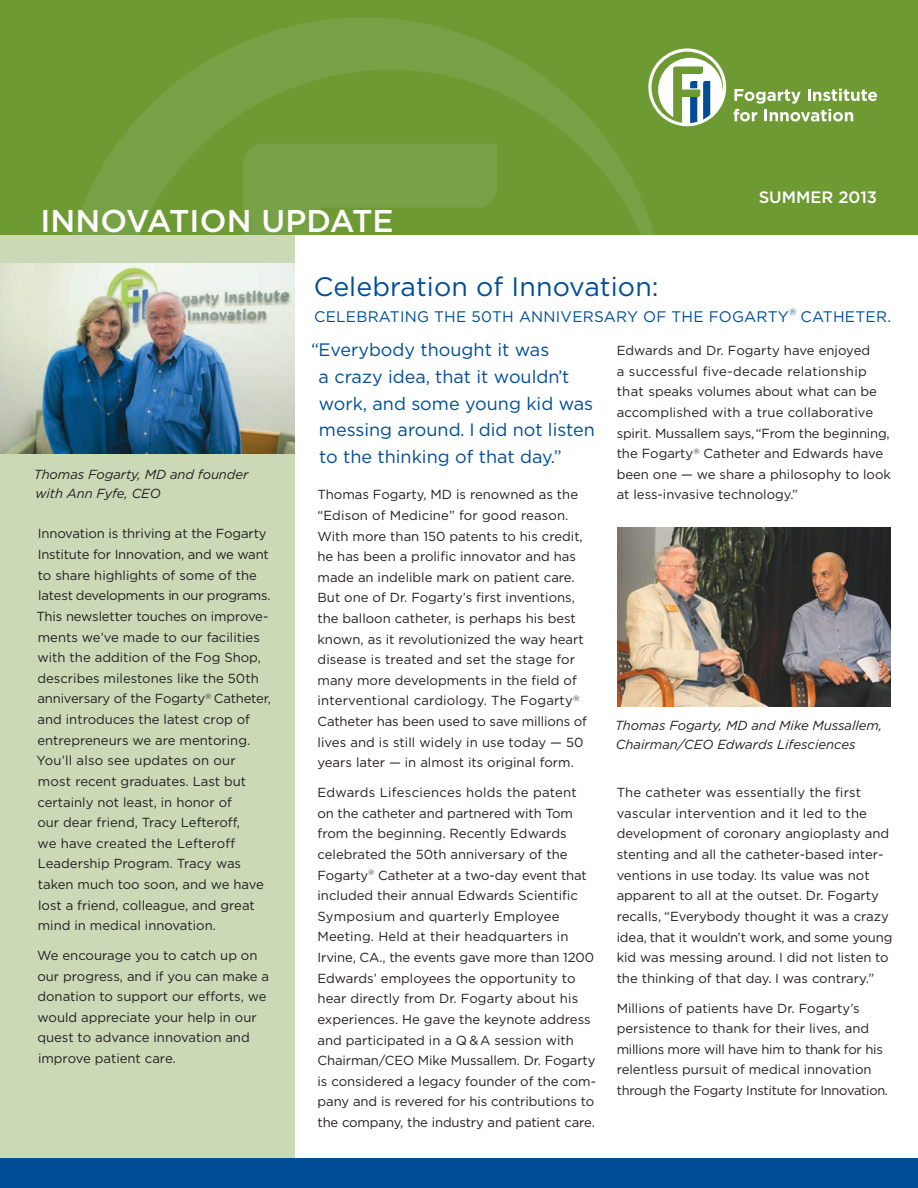
<style>
.page{position:relative;width:918px;height:1188px;background:#fff}
.page>*{position:absolute;margin:0;border:0;box-sizing:border-box;transform-origin:0 0}
.t1{font:500 31.5px "Gotham";letter-spacing:.005em;color:#fff}
.t2{font:26.7px "Gotham";letter-spacing:.005em;color:#014d95}
.t3{font:18px/26.5px "Gotham";color:#014d95}
.t4{font:500 16.5px "Gotham";color:#fff}
.t5{font:15.3px "Gotham";letter-spacing:.015em;color:#014d95}
.t6{font:13.2px/20.5px "Gotham";color:#231f20}
.t7{font:italic 13.2px/19px "Gotham";letter-spacing:-.005em;color:#231f20}
</style>
<div class="page">
<div style="left:0;top:235px;width:294px;height:925px;background:#cbd9b6"></div>
<img style="left:0;top:264px;width:294px;height:189px">
<div style="left:0;top:0;width:918px;height:235px;background:#6e9a34"></div>
<img style="left:73px;top:18px;width:603px;height:217px">
<svg style="left:648px;top:48px;width:78px;height:78px"></svg>
<svg style="left:652px;top:52px;width:71px;height:71px"></svg>
<svg style="left:734px;top:89px;width:143px;height:33px"></svg>
<img style="left:617px;top:528px;width:274px;height:178px">
<div style="left:0;top:1158px;width:918px;height:30px;background:#014d95"></div>
<h1 class="t1" style="left:40px;top:203px;width:355px">INNOVATION UPDATE</h1>
<p class="t4" style="left:759px;top:188px;width:120px">SUMMER 2013</p>
<p class="t7" style="left:34px;top:465px;width:216px">Thomas Fogarty, MD and founder with Ann Fyfe, CEO</p>
<p class="t6" style="left:36px;top:523px;width:236px">Innovation is thriving at the Fogarty Institute for Innovation, and we want to share highlights of some of the latest developments in our programs.<br>This newsletter touches on improve&shy;ments we’ve made to our facilities with the addition of the Fog Shop, describes milestones like the 50th anniversary of the Fogarty<sup>®</sup> Catheter, and introduces the latest crop of entrepreneurs we are mentoring.<br>You’ll also see updates on our most recent graduates. Last but certainly not least, in honor of<br>our dear friend, Tracy Lefteroff,<br>we have created the Lefteroff Leadership Program. Tracy was taken much too soon, and we have lost a friend, colleague, and great mind in medical innovation.</p>
<p class="t6" style="left:37px;top:945px;width:234px">We encourage you to catch up on our progress, and if you can make a donation to support our efforts, we would appreciate your help in our quest to advance innovation and improve patient care.</p>
<h2 class="t2" style="left:314px;top:272px;width:346px">Celebration of Innovation:</h2>
<p class="t5" style="left:314px;top:308px;width:578px">CELEBRATING THE 50TH ANNIVERSARY OF THE FOGARTY<sup>®</sup> CATHETER.</p>
<p class="t6" style="left:617px;top:340px;width:276px">Edwards and Dr. Fogarty have enjoyed<br>a successful five-decade relationship that speaks volumes about what can be accomplished with a true collaborative spirit. Mussallem says, “From the beginning, the Fogarty<sup>®</sup> Catheter and Edwards have been one — we share a philosophy to look at less-invasive technology.”</p>
<h3 class="t3" style="left:319px;top:336px;width:278px;text-indent:-7px">“Everybody thought it was<br>a crazy idea, that it wouldn’t work, and some young kid was messing around. I did not listen to the thinking of that day.”</h3>
<p class="t6" style="left:318px;top:484px;width:271px">Thomas Fogarty, MD is renowned as the “Edison of Medicine” for good reason.<br>With more than 150 patents to his credit, he has been a prolific innovator and has made an indelible mark on patient care.<br>But one of Dr. Fogarty’s first inventions, the balloon catheter, is perhaps his best known, as it revolutionized the way heart disease is treated and set the stage for many more developments in the field of interventional cardiology. The Fogarty<sup>® </sup>Catheter has been used to save millions of lives and is still widely in use today — 50 years later — in almost its original form.</p>
<p class="t6" style="left:318px;top:782px;width:280px">Edwards Lifesciences holds the patent on the catheter and partnered with Tom from the beginning. Recently Edwards celebrated the 50th anniversary of the Fogarty<sup>®</sup> Catheter at a two-day event that included their annual Edwards Scientific Symposium and quarterly Employee Meeting. Held at their headquarters in Irvine, CA., the events gave more than 1200<br>Edwards’ employees the opportunity to hear directly from Dr. Fogarty about his experiences. He gave the keynote address and participated in a Q &amp; A session with Chairman/CEO Mike Mussallem. Dr. Fogarty is considered a legacy founder of the com&shy;pany and is revered for his contributions to the company, the industry and patient care.</p>
<p class="t7" style="left:615px;top:716px;width:269px">Thomas Fogarty, MD and Mike Mussallem,<br>Chairman/CEO Edwards Lifesciences</p>
<p class="t6" style="left:617px;top:782px;width:277px">The catheter was essentially the first vascular intervention and it led to the development of coronary angioplasty and stenting and all the catheter-based inter&shy;ventions in use today. Its value was not apparent to all at the outset. Dr. Fogarty recalls, “Everybody thought it was a crazy idea, that it wouldn’t work, and some young kid was messing around. I did not listen to the thinking of that day. I was contrary.”</p>
<p class="t6" style="left:617px;top:997px;width:273px">Millions of patients have Dr. Fogarty’s persistence to thank for their lives, and millions more will have him to thank for his relentless pursuit of medical innovation through the Fogarty Institute for Innovation.</p>
</div>
